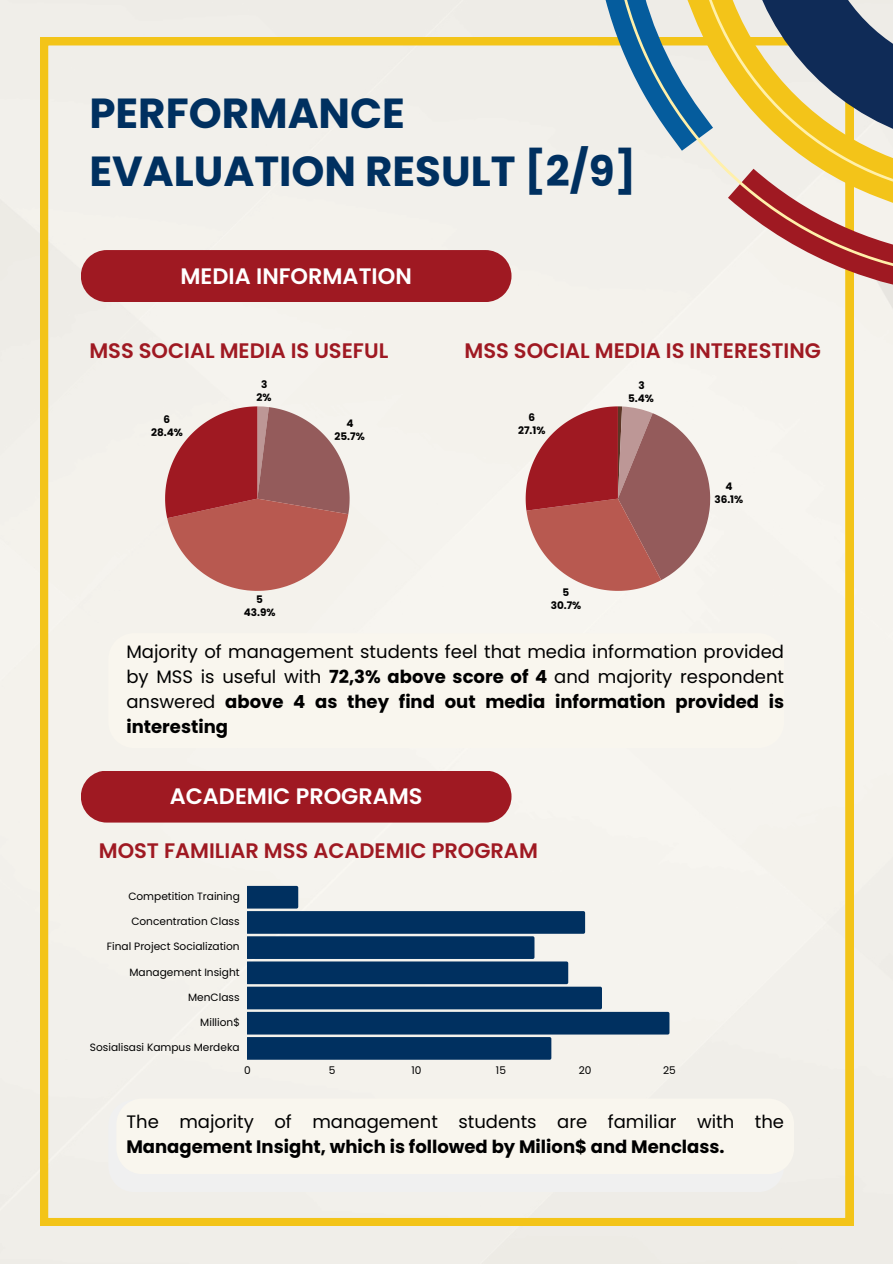
<style>
.page{position:relative;width:893px;height:1264px;background:#fff}
.page>*{position:absolute;margin:0;border:0;box-sizing:border-box;transform-origin:0 0}
.t1{font:700 42px/58.5px "Poppins";color:#003060}
.t2{font:600 22.35px "Poppins";color:#fff}
.t3{font:600 21px "Poppins";color:#9f1922}
.t4{font:18px/24.8px "Poppins";color:#000;text-align:justify}
.t5{font:700 18px/24.8px "Poppins";color:#000}
.t6{font:10.5px "Poppins";color:#000}
.t7{font:700 10.35px/12.9px "Poppins";color:#000;text-align:center}
.s1{font-weight:700}
.s2{font-weight:400}
</style>
<div class="page">
<div style="left:0;top:0;width:892px;height:1263px;background:#f0eee9"></div>
<div style="left:40px;top:38px;width:813px;height:1187px;background:#f4f2ec"></div>
<div style="left:596px;top:0;width:296px;height:293px;background:#f2f0eb"></div>
<svg style="left:614px;top:0;width:278px;height:275px;background:#bdb4a0"></svg>
<div style="left:108px;top:1099px;width:676px;height:93px;background:#f0f0f0"></div>
<div style="left:81px;top:250px;width:430px;height:52px;background:#9f1922"></div>
<svg style="left:165px;top:406px;width:184px;height:185px;background:#b86d6b"></svg>
<svg style="left:525px;top:406px;width:185px;height:185px"></svg>
<div style="left:108px;top:633px;width:676px;height:115px;background:#f9f6ee"></div>
<div style="left:81px;top:770px;width:430px;height:52px;background:#9f1922"></div>
<svg style="left:247px;top:885px;width:422px;height:174px;background:#587692"></svg>
<div style="left:116px;top:1098px;width:678px;height:76px;background:#f9f6ee"></div>
<p class="t1" style="left:89px;top:84px;width:548px">PERFORMANCE<br>EVALUATION RESULT [2/9]</p>
<h1 class="t2" style="left:180px;top:260px;width:233px">MEDIA INFORMATION</h1>
<p class="t3" style="left:89px;top:336px;width:300px">MSS SOCIAL MEDIA IS USEFUL</p>
<p class="t7" style="left:256px;top:378px;width:16px">3<br>2%</p>
<p class="t7" style="left:151px;top:413px;width:33px">6<br>28.4%</p>
<p class="t7" style="left:334px;top:417px;width:32px">4<br>25.7%</p>
<p class="t7" style="left:244px;top:593px;width:33px">5<br>43.9%</p>
<h2 class="t3" style="left:464px;top:336px;width:358px">MSS SOCIAL MEDIA IS INTERESTING</h2>
<p class="t7" style="left:518px;top:410px;width:29px">6<br>27.1%</p>
<p class="t7" style="left:628px;top:379px;width:27px">3<br>5.4%</p>
<p class="t7" style="left:550px;top:586px;width:32px">5<br>30.7%</p>
<p class="t7" style="left:714px;top:480px;width:30px">4<br>36.1%</p>
<h2 class="t4" style="left:126px;top:639px;width:659px">Majority of management students feel that media information provided by MSS is useful with <span class="s1">72,3% above score of 4</span> and majority respondent answered <span class="s1">above 4 as they find out media information provided is interesting</span></h2>
<p class="t2" style="left:170px;top:780px;width:254px">ACADEMIC PROGRAMS</p>
<h2 class="t3" style="left:99px;top:835px;width:440px">MOST FAMILIAR MSS ACADEMIC PROGRAM</h2>
<p class="t6" style="left:128px;top:888px;width:113px">Competition Training</p>
<p class="t6" style="left:131px;top:914px;width:110px">Concentration Class</p>
<p class="t6" style="left:107px;top:939px;width:134px">Final Project Socialization</p>
<p class="t6" style="left:129px;top:964px;width:112px">Management Insight</p>
<p class="t6" style="left:188px;top:989px;width:53px">MenClass</p>
<p class="t6" style="left:200px;top:1014px;width:41px">Million$</p>
<p class="t6" style="left:90px;top:1040px;width:151px">Sosialisasi Kampus Merdeka</p>
<p class="t6" style="left:244px;top:1062px;width:8px">0</p>
<p class="t6" style="left:328px;top:1062px;width:8px">5</p>
<p class="t6" style="left:411px;top:1062px;width:12px">10</p>
<p class="t6" style="left:496px;top:1062px;width:12px">15</p>
<p class="t6" style="left:578px;top:1062px;width:14px">20</p>
<p class="t6" style="left:663px;top:1062px;width:14px">25</p>
<h2 class="t5" style="left:126px;top:1109px;width:659px"><span class="s2">The majority of management students are familiar with the<br></span>Management Insight, which is followed by Milion$ and Menclass.</h2>
</div>
